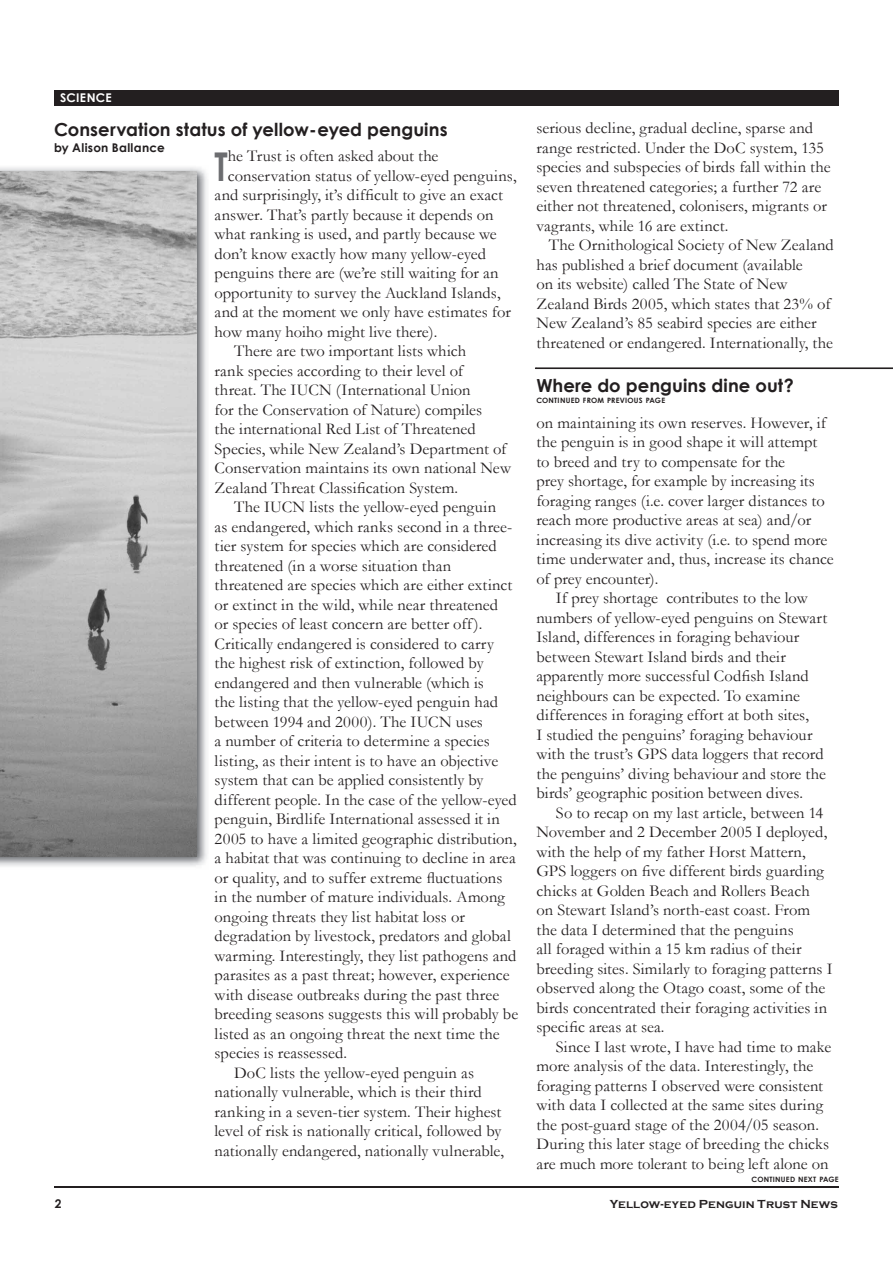
<style>
.page{position:relative;width:893px;height:1263px;background:#fff}
.page>*{position:absolute;margin:0;border:0;box-sizing:border-box;transform-origin:0 0}
.t1{font:700 39.6px "Century Gothic";color:#6c6d70;scale:.8 1}
.t2{font:700 18px "Century Gothic";letter-spacing:.005em;color:#231f20}
.t3{font:16.5px/19.5px "Garamond";letter-spacing:.005em;color:#231f20}
.t4{font:700 12px "Copperplate Gothic";letter-spacing:.01em;color:#231f20}
.t5{font:700 12px "Century Gothic";letter-spacing:.025em;color:#231f20}
.t6{font:700 12px "Century Gothic";letter-spacing:.02em;color:#fff}
.t7{font:700 7.35px "Century Gothic";letter-spacing:.035em;color:#231f20}
</style>
<div class="page">
<hr style="left:54px;top:1186px;width:785px;height:2px;background:#231f20">
<img style="left:0;top:167px;width:207px;height:700px">
<img style="left:0;top:171px;width:197px;height:685px">
<div style="left:54px;top:90px;width:785px;height:15px;background:#231f20"></div>
<hr style="left:536px;top:367px;width:357px;height:2px;background:#231f20">
<p class="t6" style="left:60px;top:90px;width:53px">SCIENCE</p>
<p class="t2" style="left:54px;top:118px;width:395px">Conservation status of yellow-eyed penguins</p>
<p class="t5" style="left:54px;top:140px;width:112px">by Alison Ballance</p>
<h1 class="t1" style="left:215px;top:141px;width:18px">T</h1>
<p class="t3" style="left:228px;top:146px;width:212px">he Trust is often asked about the</p>
<p class="t3" style="left:228px;top:165px;width:290px">conservation status of yellow-eyed penguins,</p>
<p class="t3" style="left:215px;top:185px;width:290px">and surprisingly, it’s difficult to give an exact</p>
<p class="t3" style="left:215px;top:204px;width:281px">answer. That’s partly because it depends on</p>
<p class="t3" style="left:215px;top:224px;width:284px">what ranking is used, and partly because we</p>
<p class="t3" style="left:215px;top:243px;width:273px">don’t know exactly how many yellow-eyed</p>
<p class="t3" style="left:215px;top:263px;width:286px">penguins there are (we’re still waiting for an</p>
<p class="t3" style="left:215px;top:282px;width:287px">opportunity to survey the Auckland Islands,</p>
<p class="t3" style="left:215px;top:302px;width:298px">and at the moment we only have estimates for</p>
<p class="t3" style="left:215px;top:321px;width:224px">how many hoiho might live there).</p>
<p class="t3" style="left:234px;top:341px;width:234px">There are two important lists which</p>
<p class="t3" style="left:215px;top:360px;width:250px">rank species according to their level of</p>
<p class="t3" style="left:215px;top:380px;width:258px">threat. The IUCN (International Union</p>
<p class="t3" style="left:215px;top:399px;width:269px">for the Conservation of Nature) compiles</p>
<p class="t3" style="left:215px;top:419px;width:263px">the international Red List of Threatened</p>
<p class="t3" style="left:215px;top:438px;width:293px">Species, while New Zealand’s Department of</p>
<p class="t3" style="left:215px;top:458px;width:298px">Conservation maintains its own national New</p>
<p class="t3" style="left:215px;top:477px;width:245px">Zealand Threat Classification System.</p>
<p class="t3" style="left:234px;top:497px;width:264px">The IUCN lists the yellow-eyed penguin</p>
<p class="t3" style="left:215px;top:516px;width:299px">as endangered, which ranks second in a three-</p>
<p class="t3" style="left:215px;top:536px;width:284px">tier system for species which are considered</p>
<p class="t3" style="left:215px;top:555px;width:238px">threatened (in a worse situation than</p>
<p class="t3" style="left:215px;top:575px;width:299px">threatened are species which are either extinct</p>
<p class="t3" style="left:215px;top:594px;width:285px">or extinct in the wild, while near threatened</p>
<p class="t3" style="left:215px;top:614px;width:269px">or species of least concern are better off).</p>
<p class="t3" style="left:215px;top:633px;width:281px">Critically endangered is considered to carry</p>
<p class="t3" style="left:215px;top:653px;width:271px">the highest risk of extinction, followed by</p>
<p class="t3" style="left:215px;top:672px;width:271px">endangered and then vulnerable (which is</p>
<p class="t3" style="left:215px;top:692px;width:285px">the listing that the yellow-eyed penguin had</p>
<p class="t3" style="left:215px;top:711px;width:270px">between 1994 and 2000). The IUCN uses</p>
<p class="t3" style="left:215px;top:731px;width:277px">a number of criteria to determine a species</p>
<p class="t3" style="left:215px;top:750px;width:285px">listing, as their intent is to have an objective</p>
<p class="t3" style="left:215px;top:770px;width:270px">system that can be applied consistently by</p>
<p class="t3" style="left:215px;top:789px;width:304px">different people. In the case of the yellow-eyed</p>
<p class="t3" style="left:215px;top:809px;width:287px">penguin, Birdlife International assessed it in</p>
<p class="t3" style="left:215px;top:828px;width:304px">2005 to have a limited geographic distribution,</p>
<p class="t3" style="left:215px;top:848px;width:303px">a habitat that was continuing to decline in area</p>
<p class="t3" style="left:215px;top:867px;width:289px">or quality, and to suffer extreme fluctuations</p>
<p class="t3" style="left:215px;top:887px;width:292px">in the number of mature individuals. Among</p>
<p class="t3" style="left:215px;top:906px;width:252px">ongoing threats they list habitat loss or</p>
<p class="t3" style="left:215px;top:926px;width:298px">degradation by livestock, predators and global</p>
<p class="t3" style="left:215px;top:945px;width:303px">warming. Interestingly, they list pathogens and</p>
<p class="t3" style="left:215px;top:965px;width:296px">parasites as a past threat; however, experience</p>
<p class="t3" style="left:215px;top:984px;width:286px">with disease outbreaks during the past three</p>
<p class="t3" style="left:215px;top:1004px;width:305px">breeding seasons suggests this will probably be</p>
<p class="t3" style="left:215px;top:1023px;width:286px">listed as an ongoing threat the next time the</p>
<p class="t3" style="left:215px;top:1043px;width:134px">species is reassessed.</p>
<p class="t3" style="left:234px;top:1062px;width:241px">DoC lists the yellow-eyed penguin as</p>
<p class="t3" style="left:215px;top:1082px;width:269px">nationally vulnerable, which is their third</p>
<p class="t3" style="left:215px;top:1101px;width:288px">ranking in a seven-tier system. Their highest</p>
<p class="t3" style="left:215px;top:1121px;width:288px">level of risk is nationally critical, followed by</p>
<p class="t3" style="left:215px;top:1140px;width:291px">nationally endangered, nationally vulnerable,</p>
<p class="t3" style="left:536px;top:118px;width:296px">serious decline, gradual decline, sparse and range restricted. Under the DoC system, 135 species and subspecies of birds fall within the seven threatened categories; a further 72 are either not threatened, colonisers, migrants or vagrants, while 16 are extinct.</p>
<p class="t3" style="left:536px;top:235px;width:299px;text-indent:12px">The Ornithological Society of New Zealand has published a brief document (available<br>on its website) called The State of New Zealand Birds 2005, which states that 23% of New Zealand’s 85 seabird species are either threatened or endangered. Internationally, the</p>
<p class="t2" style="left:536px;top:374px;width:259px">Where do penguins dine out?</p>
<p class="t7" style="left:536px;top:395px;width:130px">CONTINUED FROM PREVIOUS PAGE</p>
<p class="t3" style="left:536px;top:413px;width:291px">on maintaining its own reserves. However, if</p>
<p class="t3" style="left:536px;top:432px;width:282px">the penguin is in good shape it will attempt</p>
<p class="t3" style="left:536px;top:452px;width:250px">to breed and try to compensate for the</p>
<p class="t3" style="left:536px;top:471px;width:280px">prey shortage, for example by increasing its</p>
<p class="t3" style="left:536px;top:491px;width:290px">foraging ranges (i.e. cover larger distances to</p>
<p class="t3" style="left:536px;top:510px;width:276px">reach more productive areas at sea) and/or</p>
<p class="t3" style="left:536px;top:530px;width:293px">increasing its dive activity (i.e. to spend more</p>
<p class="t3" style="left:536px;top:549px;width:299px">time underwater and, thus, increase its chance</p>
<p class="t3" style="left:536px;top:569px;width:123px">of prey encounter).</p>
<p class="t3" style="left:556px;top:588px;width:253px">If prey shortage contributes to the low</p>
<p class="t3" style="left:536px;top:608px;width:292px">numbers of yellow-eyed penguins on Stewart</p>
<p class="t3" style="left:536px;top:627px;width:264px">Island, differences in foraging behaviour</p>
<p class="t3" style="left:536px;top:647px;width:251px">between Stewart Island birds and their</p>
<p class="t3" style="left:536px;top:666px;width:274px">apparently more successful Codfish Island</p>
<p class="t3" style="left:536px;top:686px;width:265px">neighbours can be expected. To examine</p>
<p class="t3" style="left:536px;top:705px;width:274px">differences in foraging effort at both sites,</p>
<p class="t3" style="left:536px;top:725px;width:278px">I studied the penguins’ foraging behaviour</p>
<p class="t3" style="left:536px;top:744px;width:289px">with the trust’s GPS data loggers that record</p>
<p class="t3" style="left:536px;top:764px;width:291px">the penguins’ diving behaviour and store the</p>
<p class="t3" style="left:536px;top:783px;width:268px">birds’ geographic position between dives.</p>
<p class="t3" style="left:556px;top:803px;width:269px">So to recap on my last article, between 14</p>
<p class="t3" style="left:536px;top:822px;width:292px">November and 2 December 2005 I deployed,</p>
<p class="t3" style="left:536px;top:842px;width:271px">with the help of my father Horst Mattern,</p>
<p class="t3" style="left:536px;top:861px;width:289px">GPS loggers on five different birds guarding</p>
<p class="t3" style="left:536px;top:881px;width:275px">chicks at Golden Beach and Rollers Beach</p>
<p class="t3" style="left:536px;top:900px;width:275px">on Stewart Island’s north-east coast. From</p>
<p class="t3" style="left:536px;top:920px;width:259px">the data I determined that the penguins</p>
<p class="t3" style="left:536px;top:939px;width:267px">all foraged within a 15 km radius of their</p>
<p class="t3" style="left:536px;top:959px;width:298px">breeding sites. Similarly to foraging patterns I</p>
<p class="t3" style="left:536px;top:978px;width:290px">observed along the Otago coast, some of the</p>
<p class="t3" style="left:536px;top:998px;width:292px">birds concentrated their foraging activities in</p>
<p class="t3" style="left:536px;top:1017px;width:130px">specific areas at sea.</p>
<p class="t3" style="left:556px;top:1037px;width:277px">Since I last wrote, I have had time to make</p>
<p class="t3" style="left:536px;top:1056px;width:278px">more analysis of the data. Interestingly, the</p>
<p class="t3" style="left:536px;top:1076px;width:288px">foraging patterns I observed were consistent</p>
<p class="t3" style="left:536px;top:1095px;width:288px">with data I collected at the same sites during</p>
<p class="t3" style="left:536px;top:1115px;width:284px">the post-guard stage of the 2004/05 season.</p>
<p class="t3" style="left:536px;top:1134px;width:294px">During this later stage of breeding the chicks</p>
<p class="t3" style="left:536px;top:1154px;width:294px">are much more tolerant to being left alone on</p>
<p class="t7" style="left:751px;top:1175px;width:89px">CONTINUED NEXT PAGE</p>
<p class="t5" style="left:55px;top:1196px;width:8px">2</p>
<p class="t4" style="left:610px;top:1197px;width:230px">Yellow-eyed Penguin Trust News</p>
</div>
